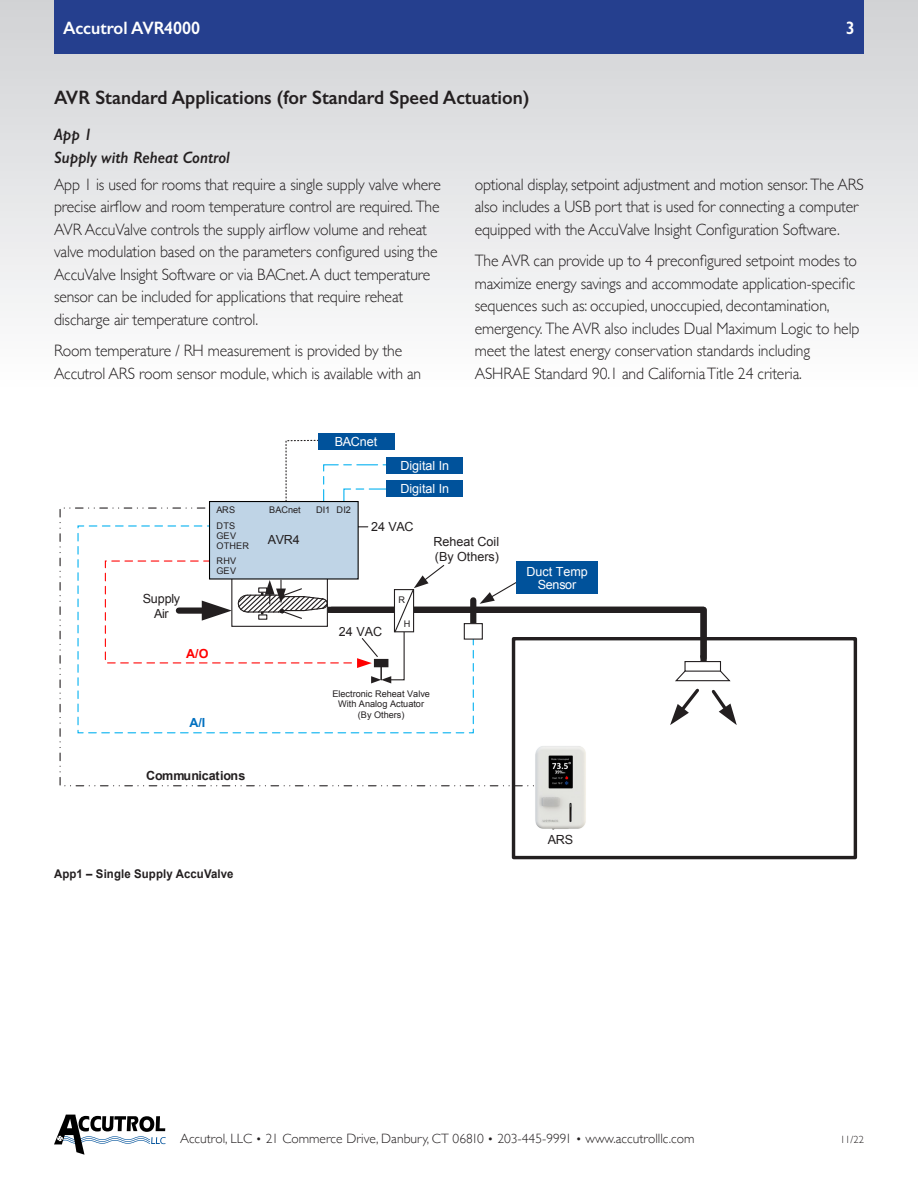
<style>
.page{position:relative;width:918px;height:1188px;background:#fff}
.page>*{position:absolute;margin:0;border:0;box-sizing:border-box;transform-origin:0 0}
.Subhead1{font:600 19.5px "Gill Sans";color:#231f20;scale:.95 1}
.t1{font:600 18px "Gill Sans";color:#fff;scale:.95 1}
.Body_Text{font:300 16.5px/22.5px "Gill Sans";letter-spacing:-.01em;color:#231f20;scale:.95 1}
.Subhead2{font:italic 600 16.5px/22.5px "Gill Sans";color:#231f20;scale:.95 1}
.t2{font:300 13.5px "Gill Sans";color:#231f20}
.t3{font:12.6px/23px "Arial";color:#fff}
.t4{font:12.6px/14.5px "Arial";color:#231f20}
.t5{font:700 12.6px "Arial";letter-spacing:-.005em;color:#231f20}
.t6{font:12.6px/14.5px "Arial";letter-spacing:-.025em;color:#231f20;text-align:center}
.t7{font:700 12.6px "Arial";color:#0070c0}
.t8{font:700 12.6px "Arial";color:#f00}
.t9{font:700 12px "Arial";letter-spacing:.01em;color:#231f20;scale:.95 1}
.t10{font:300 10.5px "Gill Sans";color:#231f20}
.t11{font:9.15px/10.9px "Arial";color:#231f20;text-align:center}
.s1{font-size:12px}
</style>
<div class="page">
<svg style="left:54px;top:1115px;width:112px;height:40px"></svg>
<div style="left:0;top:0;width:918px;height:390px;background:linear-gradient(to bottom,#d0d2d4,#fefefe)"></div>
<div style="left:54px;top:0;width:810px;height:54px;background:#253f8e"></div>
<div style="left:512px;top:637px;width:345px;height:222px;border:3px solid #231f20"></div>
<svg style="left:285px;top:439px;width:113px;height:62px"></svg>
<svg style="left:59px;top:507px;width:475px;height:280px"></svg>
<div style="left:318px;top:433px;width:76px;height:17px;background:#00529b"></div>
<div style="left:387px;top:457px;width:76px;height:16px;background:#00529b"></div>
<div style="left:387px;top:480px;width:76px;height:17px;background:#00529b"></div>
<div style="left:210px;top:502px;width:148px;height:77px;background:#bfd4e6"></div>
<div style="left:209px;top:501px;width:150px;height:79px;border:1px solid #000"></div>
<svg style="left:104px;top:560px;width:633px;height:165px"></svg>
<div style="left:685px;top:662px;width:36px;height:9px;background:#fff"></div>
<div style="left:684px;top:661px;width:37px;height:11px;border:1px solid #231f20"></div>
<div style="left:464px;top:624px;width:18px;height:15px;background:#fff"></div>
<div style="left:464px;top:623px;width:19px;height:17px;border:1px solid #231f20"></div>
<img style="left:535px;top:746px;width:51px;height:83px">
<p class="t1" style="left:63px;top:17px;width:146px">Accutrol AVR4000</p>
<p class="t1" style="left:846px;top:17px;width:11px">3</p>
<p class="Subhead1" style="left:54px;top:86px;width:502px">AVR Standard Applications (for Standard Speed Actuation)</p>
<p class="Subhead2" style="left:54px;top:123px;width:187px">App 1<br>Supply with Reheat Control</p>
<p class="Body_Text" style="left:54px;top:172px;width:409px">App 1 is used for rooms that require a single supply valve where precise airflow and room temperature control are required. The AVR AccuValve controls the supply airflow volume and reheat valve modulation based on the parameters configured using the AccuValve Insight Software or via BACnet. A duct temperature sensor can be included for applications that require reheat discharge air temperature control.</p>
<p class="Body_Text" style="left:54px;top:339px;width:388px">Room temperature / RH measurement is provided by the<br>Accutrol ARS room sensor module, which is available with an</p>
<p class="Body_Text" style="left:475px;top:172px;width:411px">optional display, setpoint adjustment and motion sensor. The ARS also includes a USB port that is used for connecting a computer equipped with the AccuValve Insight Configuration Software.</p>
<p class="Body_Text" style="left:475px;top:249px;width:406px">The AVR can provide up to 4 preconfigured setpoint modes to maximize energy savings and accommodate application-specific sequences such as: occupied, unoccupied, decontamination, emergency. The AVR also includes Dual Maximum Logic to help meet the latest energy conservation standards including ASHRAE Standard 90.1 and California Title 24 criteria.</p>
<p class="t3" style="left:335px;top:430px;width:44px">BACnet</p>
<p class="t3" style="left:400px;top:454px;width:50px">Digital In<br>Digital In</p>
<p class="t6" style="left:143px;top:592px;width:39px">Supply<br>Air</p>
<p class="t8" style="left:186px;top:646px;width:24px">A/O</p>
<p class="t11" style="left:217px;top:504px;width:20px">ARS</p>
<p class="t11" style="left:269px;top:504px;width:33px">BACnet</p>
<p class="t11" style="left:316px;top:504px;width:36px">DI1 DI2</p>
<p class="t11" style="left:217px;top:531px;width:21px">GEV</p>
<p class="t11" style="left:217px;top:555px;width:21px">RHV</p>
<p class="t11" style="left:217px;top:521px;width:20px">DTS</p>
<p class="t11" style="left:217px;top:565px;width:21px">GEV</p>
<p class="t4" style="left:268px;top:533px;width:34px">AVR4</p>
<p class="t11" style="left:217px;top:541px;width:34px">OTHER</p>
<p class="t4" style="left:371px;top:519px;width:44px">24 VAC</p>
<p class="t4" style="left:339px;top:624px;width:45px">24 VAC</p>
<p class="t11" style="left:399px;top:594px;width:8px">R</p>
<p class="t11" style="left:404px;top:618px;width:8px">H</p>
<p class="t4" style="left:433px;top:535px;width:67px">Reheat Coil (By Others)</p>
<p class="t7" style="left:189px;top:714px;width:18px">A/I</p>
<p class="t11" style="left:332px;top:688px;width:99px">Electronic Reheat Valve<br>With Analog Actuator (By Others)</p>
<p class="t5" style="left:146px;top:767px;width:101px">Communications</p>
<p class="t9" style="left:54px;top:865px;width:191px">App1 – Single Supply AccuValve</p>
<p class="t3" style="left:526px;top:565px;width:63px;line-height:13.2px;text-align:center">Duct Temp<br>Sensor</p>
<p class="t4" style="left:548px;top:832px;width:27px">ARS</p>
<p class="t2" style="left:180px;top:1128px;width:516px">Accutrol, LLC <span class="s1">•</span> 21 Commerce Drive, Danbury, CT 06810 <span class="s1">•</span> 203-445-9991 <span class="s1">•</span> www.accutrolllc.com</p>
<p class="t10" style="left:840px;top:1132px;width:25px">11/22</p>
</div>
